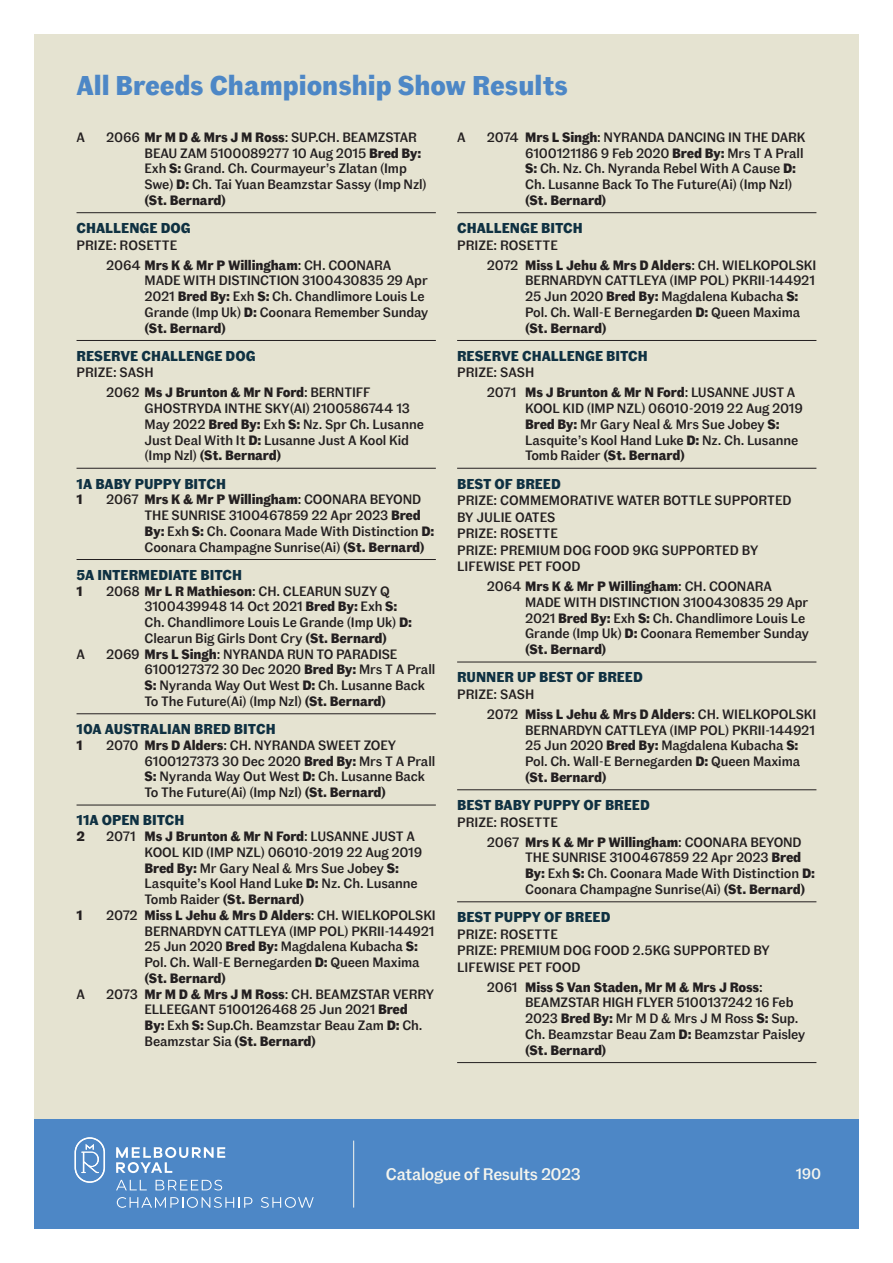
<style>
.page{position:relative;width:893px;height:1263px;background:#fff}
.page>*{position:absolute;margin:0;border:0;box-sizing:border-box;transform-origin:0 0}
.t1{font:700 27px "Fann Grotesque Pro";color:#4d87c6}
.t2{font:500 16.65px "Fann Grotesque Pro";letter-spacing:-.02em;color:#f5f5ee}
.t3{font:500 15px "Fann Grotesque Pro";color:#f5f5ee}
.t4{font:700 14.25px "Fann Grotesque Pro";color:#0f3142}
.t5{font:500 13.5px/15.8px "Fann Grotesque Pro";letter-spacing:-.01em;color:#231f20}
.t6{font:700 13.5px "Fann Grotesque Pro";letter-spacing:-.01em;color:#231f20}
.s1{font-weight:700}
</style>
<div class="page">
<div style="left:34px;top:1118px;width:825px;height:111px;background:#4d87c6"></div>
<svg style="left:75px;top:1137px;width:30px;height:46px"></svg>
<svg style="left:116px;top:1147px;width:109px;height:26px"></svg>
<svg style="left:116px;top:1180px;width:31px;height:10px"></svg>
<svg style="left:156px;top:1180px;width:66px;height:10px"></svg>
<svg style="left:117px;top:1197px;width:135px;height:11px"></svg>
<svg style="left:261px;top:1197px;width:53px;height:11px"></svg>
<div style="left:34px;top:34px;width:825px;height:1084px;background:#e5e3d1"></div>
<hr style="left:353px;top:1140px;width:1px;height:67px;background:#f5f5ee">
<hr style="left:77px;top:212px;width:359px;height:1px;background:#231f20">
<hr style="left:77px;top:340px;width:359px;height:1px;background:#231f20">
<hr style="left:77px;top:468px;width:359px;height:1px;background:#231f20">
<hr style="left:77px;top:559px;width:359px;height:1px;background:#231f20">
<hr style="left:77px;top:713px;width:359px;height:1px;background:#231f20">
<hr style="left:77px;top:805px;width:359px;height:1px;background:#231f20">
<hr style="left:457px;top:212px;width:359px;height:1px;background:#231f20">
<hr style="left:457px;top:340px;width:359px;height:1px;background:#231f20">
<hr style="left:457px;top:468px;width:359px;height:1px;background:#231f20">
<hr style="left:457px;top:662px;width:359px;height:1px;background:#231f20">
<hr style="left:457px;top:789px;width:359px;height:1px;background:#231f20">
<hr style="left:457px;top:901px;width:359px;height:1px;background:#231f20">
<hr style="left:457px;top:1062px;width:359px;height:1px;background:#231f20">
<h1 class="t1" style="left:77px;top:70px;width:493px">All Breeds Championship Show Results</h1>
<p class="t5" style="left:77px;top:130px;width:10px">A</p>
<p class="t5" style="left:145px;top:130px;width:284px;text-indent:-38px">2066 <span class="s1">Mr M D &amp; Mrs J M Ross</span>: SUP.CH. BEAMZSTAR BEAU ZAM 5100089277 10 Aug 2015 <span class="s1">Bred By:<br></span>Exh <span class="s1">S:</span> Grand. Ch. Courmayeur’s Zlatan (Imp Swe) <span class="s1">D:</span> Ch. Tai Yuan Beamzstar Sassy (Imp Nzl) <span class="s1">(St. Bernard)</span></p>
<p class="t4" style="left:77px;top:220px;width:116px">CHALLENGE DOG</p>
<p class="t5" style="left:106px;top:235px;width:287px;line-height:20px;text-indent:-30px">PRIZE: ROSETTE<br>2064 <span class="s1">Mrs K &amp; Mr P Willingham</span>: CH. COONARA</p>
<p class="t5" style="left:145px;top:273px;width:285px">MADE WITH DISTINCTION 3100430835 29 Apr 2021 <span class="s1">Bred By:</span> Exh <span class="s1">S:</span> Ch. Chandlimore Louis Le Grande (Imp Uk) <span class="s1">D:</span> Coonara Remember Sunday <span class="s1">(St. Bernard)</span></p>
<p class="t4" style="left:77px;top:347px;width:181px">RESERVE CHALLENGE DOG</p>
<p class="t5" style="left:106px;top:363px;width:266px;line-height:20px;text-indent:-30px">PRIZE: SASH<br>2062 <span class="s1">Ms J Brunton &amp; Mr N Ford</span>: BERNTIFF</p>
<p class="t5" style="left:145px;top:401px;width:281px">GHOSTRYDA INTHE SKY(AI) 2100586744 13<br>May 2022 <span class="s1">Bred By:</span> Exh <span class="s1">S:</span> Nz. Spr Ch. Lusanne Just Deal With It <span class="s1">D:</span> Lusanne Just A Kool Kid (Imp Nzl) <span class="s1">(St. Bernard)</span></p>
<p class="t4" style="left:77px;top:475px;width:151px">1A BABY PUPPY BITCH</p>
<p class="t6" style="left:77px;top:491px;width:8px">1</p>
<p class="t5" style="left:145px;top:492px;width:291px;text-indent:-38px">2067 <span class="s1">Mrs K &amp; Mr P Willingham</span>: COONARA BEYOND THE SUNRISE 3100467859 22 Apr 2023 <span class="s1">Bred By:</span> Exh <span class="s1">S:</span> Ch. Coonara Made With Distinction <span class="s1">D:<br></span>Coonara Champagne Sunrise(Ai) <span class="s1">(St. Bernard)</span></p>
<p class="t4" style="left:77px;top:566px;width:167px">5A INTERMEDIATE BITCH</p>
<p class="t6" style="left:77px;top:583px;width:8px">1</p>
<p class="t5" style="left:145px;top:583px;width:269px;text-indent:-38px">2068 <span class="s1">Mr L R Mathieson</span>: CH. CLEARUN SUZY Q 3100439948 14 Oct 2021 <span class="s1">Bred By:</span> Exh <span class="s1">S:<br></span>Ch. Chandlimore Louis Le Grande (Imp Uk) <span class="s1">D:<br></span>Clearun Big Girls Dont Cry <span class="s1">(St. Bernard)</span></p>
<p class="t5" style="left:77px;top:646px;width:10px">A</p>
<p class="t5" style="left:145px;top:646px;width:292px;text-indent:-38px">2069 <span class="s1">Mrs L Singh</span>: NYRANDA RUN TO PARADISE 6100127372 30 Dec 2020 <span class="s1">Bred By:</span> Mrs T A Prall <span class="s1">S:</span> Nyranda Way Out West <span class="s1">D:</span> Ch. Lusanne Back To The Future(Ai) (Imp Nzl) <span class="s1">(St. Bernard)</span></p>
<p class="t4" style="left:77px;top:721px;width:201px">10A AUSTRALIAN BRED BITCH</p>
<p class="t6" style="left:77px;top:737px;width:8px">1</p>
<p class="t5" style="left:145px;top:738px;width:292px;text-indent:-38px">2070 <span class="s1">Mrs D Alders</span>: CH. NYRANDA SWEET ZOEY 6100127373 30 Dec 2020 <span class="s1">Bred By:</span> Mrs T A Prall <span class="s1">S:</span> Nyranda Way Out West <span class="s1">D:</span> Ch. Lusanne Back To The Future(Ai) (Imp Nzl) <span class="s1">(St. Bernard)</span></p>
<p class="t4" style="left:77px;top:812px;width:110px">11A OPEN BITCH</p>
<p class="t6" style="left:77px;top:828px;width:10px">2</p>
<p class="t5" style="left:145px;top:829px;width:279px;text-indent:-38px">2071 <span class="s1">Ms J Brunton &amp; Mr N Ford</span>: LUSANNE JUST A KOOL KID (IMP NZL) 06010-2019 22 Aug 2019<br><span class="s1">Bred By:</span> Mr Gary Neal &amp; Mrs Sue Jobey <span class="s1">S:<br></span>Lasquite’s Kool Hand Luke <span class="s1">D:</span> Nz. Ch. Lusanne Tomb Raider <span class="s1">(St. Bernard)</span></p>
<p class="t6" style="left:77px;top:907px;width:8px">1</p>
<p class="t5" style="left:145px;top:908px;width:293px;text-indent:-38px">2072 <span class="s1">Miss L Jehu &amp; Mrs D Alders</span>: CH. WIELKOPOLSKI BERNARDYN CATTLEYA (IMP POL) PKRII-144921<br>25 Jun 2020 <span class="s1">Bred By:</span> Magdalena Kubacha <span class="s1">S:<br></span>Pol. Ch. Wall-E Bernegarden <span class="s1">D:</span> Queen Maxima <span class="s1">(St. Bernard)</span></p>
<p class="t5" style="left:77px;top:986px;width:10px">A</p>
<p class="t5" style="left:145px;top:986px;width:291px;text-indent:-38px">2073 <span class="s1">Mr M D &amp; Mrs J M Ross</span>: CH. BEAMZSTAR VERRY ELLEEGANT 5100126468 25 Jun 2021 <span class="s1">Bred<br>By:</span> Exh <span class="s1">S:</span> Sup.Ch. Beamzstar Beau Zam <span class="s1">D:</span> Ch.<br>Beamzstar Sia <span class="s1">(St. Bernard)</span></p>
<p class="t5" style="left:457px;top:130px;width:10px">A</p>
<p class="t5" style="left:525px;top:130px;width:282px;text-indent:-38px">2074 <span class="s1">Mrs L Singh</span>: NYRANDA DANCING IN THE DARK 6100121186 9 Feb 2020 <span class="s1">Bred By:</span> Mrs T A Prall <span class="s1">S:</span> Ch. Nz. Ch. Nyranda Rebel With A Cause <span class="s1">D:<br></span>Ch. Lusanne Back To The Future(Ai) (Imp Nzl)</p>
<p class="t6" style="left:525px;top:192px;width:83px">(St. Bernard)</p>
<p class="t4" style="left:457px;top:220px;width:127px">CHALLENGE BITCH</p>
<p class="t5" style="left:487px;top:235px;width:331px;line-height:20px;text-indent:-30px">PRIZE: ROSETTE<br>2072 <span class="s1">Miss L Jehu &amp; Mrs D Alders</span>: CH. WIELKOPOLSKI</p>
<p class="t5" style="left:525px;top:273px;width:291px">BERNARDYN CATTLEYA (IMP POL) PKRII-144921<br>25 Jun 2020 <span class="s1">Bred By:</span> Magdalena Kubacha <span class="s1">S:<br></span>Pol. Ch. Wall-E Bernegarden <span class="s1">D:</span> Queen Maxima <span class="s1">(St. Bernard)</span></p>
<p class="t4" style="left:457px;top:347px;width:192px">RESERVE CHALLENGE BITCH</p>
<p class="t5" style="left:487px;top:363px;width:310px;line-height:20px;text-indent:-30px">PRIZE: SASH<br>2071 <span class="s1">Ms J Brunton &amp; Mr N Ford</span>: LUSANNE JUST A</p>
<p class="t5" style="left:525px;top:401px;width:279px">KOOL KID (IMP NZL) 06010-2019 22 Aug 2019<br><span class="s1">Bred By:</span> Mr Gary Neal &amp; Mrs Sue Jobey <span class="s1">S:<br></span>Lasquite’s Kool Hand Luke <span class="s1">D:</span> Nz. Ch. Lusanne Tomb Raider <span class="s1">(St. Bernard)</span></p>
<p class="t4" style="left:457px;top:475px;width:105px">BEST OF BREED</p>
<p class="t5" style="left:457px;top:492px;width:336px;line-height:16.5px">PRIZE: COMMEMORATIVE WATER BOTTLE SUPPORTED<br>BY JULIE OATES<br>PRIZE: ROSETTE<br>PRIZE: PREMIUM DOG FOOD 9KG SUPPORTED BY<br>LIFEWISE PET FOOD</p>
<p class="t5" style="left:525px;top:579px;width:285px;text-indent:-38px">2064 <span class="s1">Mrs K &amp; Mr P Willingham</span>: CH. COONARA MADE WITH DISTINCTION 3100430835 29 Apr 2021 <span class="s1">Bred By:</span> Exh <span class="s1">S:</span> Ch. Chandlimore Louis Le Grande (Imp Uk) <span class="s1">D:</span> Coonara Remember Sunday <span class="s1">(St. Bernard)</span></p>
<p class="t4" style="left:457px;top:669px;width:187px">RUNNER UP BEST OF BREED</p>
<p class="t5" style="left:487px;top:685px;width:331px;line-height:20px;text-indent:-30px">PRIZE: SASH<br>2072 <span class="s1">Miss L Jehu &amp; Mrs D Alders</span>: CH. WIELKOPOLSKI</p>
<p class="t5" style="left:525px;top:722px;width:291px">BERNARDYN CATTLEYA (IMP POL) PKRII-144921<br>25 Jun 2020 <span class="s1">Bred By:</span> Magdalena Kubacha <span class="s1">S:<br></span>Pol. Ch. Wall-E Bernegarden <span class="s1">D:</span> Queen Maxima <span class="s1">(St. Bernard)</span></p>
<p class="t4" style="left:457px;top:797px;width:194px">BEST BABY PUPPY OF BREED</p>
<p class="t5" style="left:487px;top:812px;width:316px;line-height:20px;text-indent:-30px">PRIZE: ROSETTE<br>2067 <span class="s1">Mrs K &amp; Mr P Willingham</span>: COONARA BEYOND</p>
<p class="t5" style="left:525px;top:850px;width:291px">THE SUNRISE 3100467859 22 Apr 2023 <span class="s1">Bred<br>By:</span> Exh <span class="s1">S:</span> Ch. Coonara Made With Distinction <span class="s1">D:<br></span>Coonara Champagne Sunrise(Ai) <span class="s1">(St. Bernard)</span></p>
<p class="t4" style="left:457px;top:909px;width:155px">BEST PUPPY OF BREED</p>
<p class="t5" style="left:457px;top:926px;width:314px;line-height:16.5px">PRIZE: ROSETTE<br>PRIZE: PREMIUM DOG FOOD 2.5KG SUPPORTED BY<br>LIFEWISE PET FOOD</p>
<p class="t5" style="left:525px;top:979px;width:282px;text-indent:-38px">2061 <span class="s1">Miss S Van Staden, Mr M &amp; Mrs J Ross</span>:<br>BEAMZSTAR HIGH FLYER 5100137242 16 Feb 2023 <span class="s1">Bred By:</span> Mr M D &amp; Mrs J M Ross <span class="s1">S:</span> Sup.<br>Ch. Beamzstar Beau Zam <span class="s1">D:</span> Beamzstar Paisley <span class="s1">(St. Bernard)</span></p>
<p class="t2" style="left:386px;top:1164px;width:197px">Catalogue of Results 2023</p>
<p class="t3" style="left:796px;top:1165px;width:27px">190</p>
</div>
